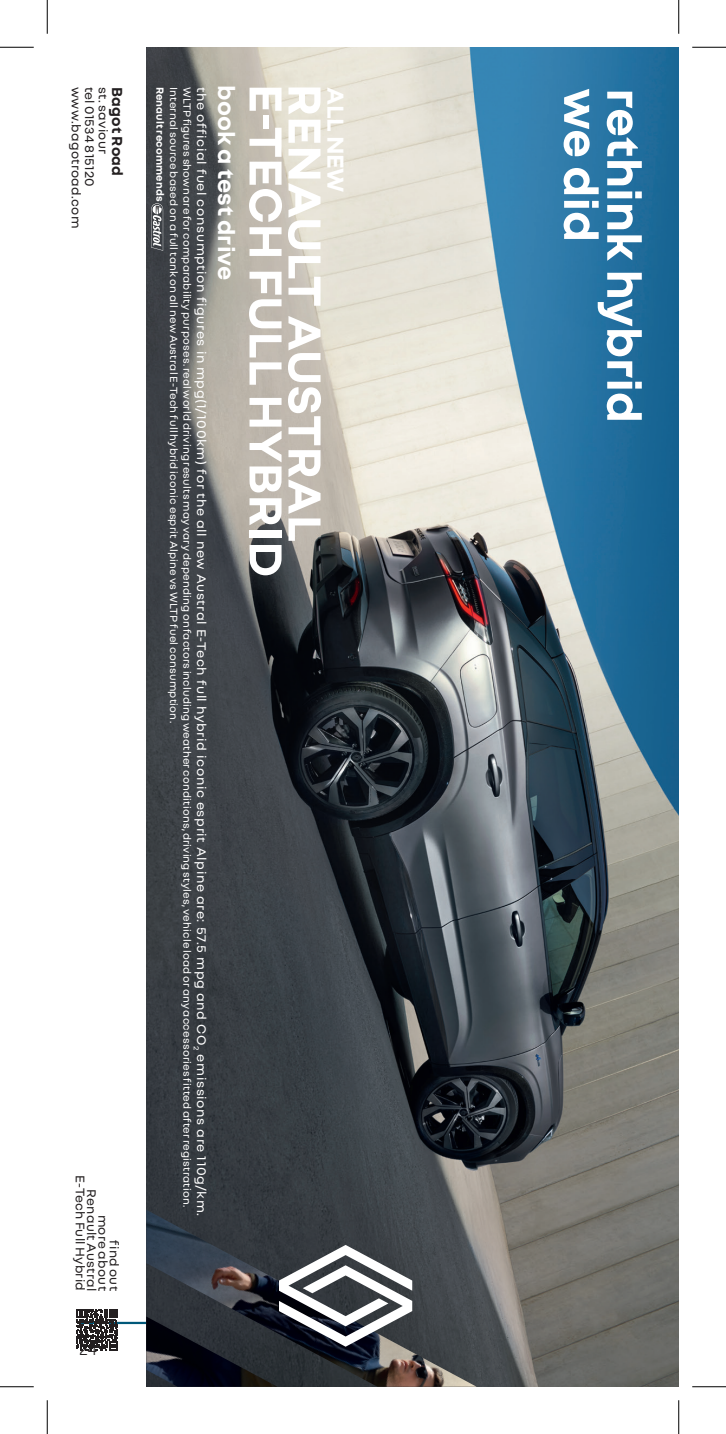
<style>
.page{position:relative;width:726px;height:1434px;background:#fff}
.page>*{position:absolute;margin:0;border:0;box-sizing:border-box;transform-origin:0 0}
.t1{font:700 50.18px "Nouvel R";color:#fff}
.t2{font:700 24.97px "Nouvel R";letter-spacing:-.02em;color:#fff}
.t3{font:700 24.75px "Nouvel R";color:#fff}
.t4{font:700 15.75px "Nouvel R";letter-spacing:.015em;color:#231f20}
.t5{font:15.75px "Museo Sans 300";color:#231f20}
.t6{font:13.5px "Nouvel R";letter-spacing:.045em;color:#fff}
.t7{font:13.5px/11.2px "Nouvel R";letter-spacing:.02em;color:#231f20;text-align:right}
.t8{font:11.25px "Nouvel R";letter-spacing:.02em;color:#fff}
.t9{font:700 11.03px "Nouvel R";letter-spacing:.01em;color:#fff}
</style>
<div class="page">
<hr style="left:79px;top:1322px;width:567px;height:2px;background:#015879">
<img style="left:146px;top:47px;width:533px;height:1340px">
<svg style="left:151px;top:203px;width:12px;height:48px"></svg>
<svg style="left:152px;top:205px;width:10px;height:9px"></svg>
<img style="left:146px;top:1210px;width:331px;height:177px">
<svg style="left:279px;top:1245px;width:133px;height:102px"></svg>
<svg style="left:77px;top:1309px;width:41px;height:41px"></svg>
<hr style="left:0;top:47px;width:34px;height:1px;background:#000">
<hr style="left:692px;top:47px;width:34px;height:1px;background:#000">
<hr style="left:0;top:1386px;width:34px;height:1px;background:#000">
<hr style="left:692px;top:1386px;width:34px;height:1px;background:#000">
<hr style="left:47px;top:0;width:1px;height:34px;background:#000">
<hr style="left:47px;top:1400px;width:1px;height:34px;background:#000">
<hr style="left:678px;top:0;width:1px;height:34px;background:#000">
<hr style="left:678px;top:1400px;width:1px;height:34px;background:#000">
<p class="t7" style="left:83px;top:87px;width:143px;rotate:90deg">www.bagotroad.com</p>
<p class="t7" style="left:96px;top:87px;width:102px;rotate:90deg">tel 01534 815120</p>
<p class="t7" style="left:110px;top:87px;width:69px;rotate:90deg">st. saviour</p>
<p class="t4" style="left:128px;top:87px;width:91px;rotate:90deg">Bagot Road</p>
<p class="t1" style="left:338px;top:84px;width:460px;rotate:90deg">RENAULT AUSTRAL</p>
<p class="t2" style="left:352px;top:87px;width:106px;rotate:90deg">ALL NEW</p>
<p class="t1" style="left:613px;top:88px;width:155px;rotate:90deg">we did</p>
<p class="t1" style="left:656px;top:88px;width:336px;rotate:90deg">rethink hybrid</p>
<p class="t6" style="left:210px;top:87px;width:1131px;rotate:90deg">the official fuel consumption figures in mpg(1/100km) for the all new Austral E-Tech full hybrid iconic esprit Alpine are: 57.5 mpg and CO<sub>2</sub> emissions are 110g/km.</p>
<p class="t9" style="left:167px;top:87px;width:116px;rotate:90deg">Renault recommends</p>
<p class="t8" style="left:181px;top:87px;width:638px;rotate:90deg">Internal source based on a full tank on all new Austral E-Tech full hybrid iconic esprit Alpine vs WLTP fuel consumption.</p>
<p class="t8" style="left:194px;top:87px;width:1122px;rotate:90deg">WLTP figures shown are for comparability purposes. real world driving results may vary depending on factors including weather conditions, driving styles, vehicle load or any accessories fitted after registration.</p>
<p class="t3" style="left:242px;top:85px;width:196px;rotate:90deg">book a test drive</p>
<p class="t1" style="left:299px;top:84px;width:495px;rotate:90deg">E-TECH FULL HYBRID</p>
<p class="t7" style="left:121px;top:1175px;width:117px;rotate:90deg">find out<br>more about<br>Renault Austral<br>E-Tech Full Hybrid</p>
<h3 class="t5" style="left:79px;top:1341px;width:19px">24</h3>
</div>
